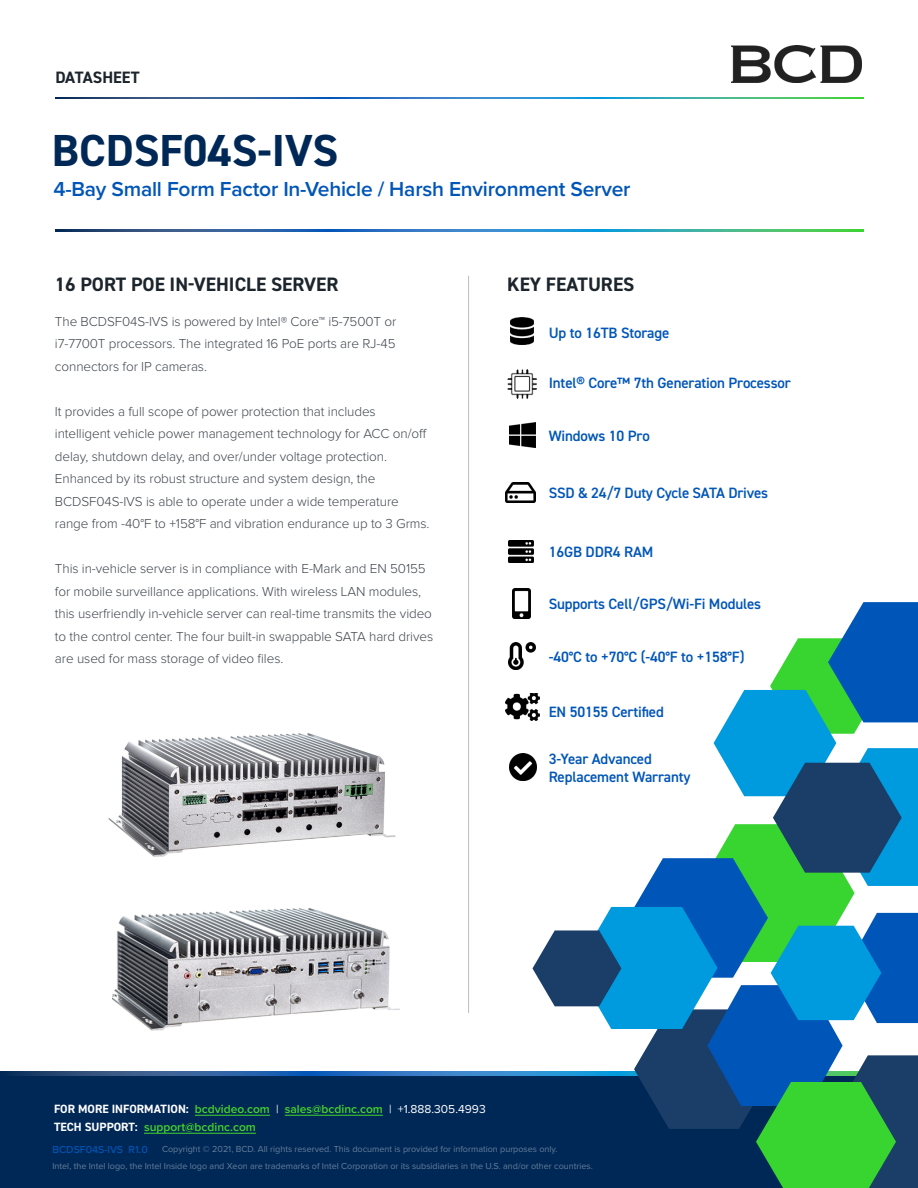
<style>
.page{position:relative;width:918px;height:1188px;background:#fff}
.page>*{position:absolute;margin:0;border:0;box-sizing:border-box;transform-origin:0 0}
.t1{font:700 45px "DIN2014";color:#002856}
.t2{font:600 21px "Proxima Nova";letter-spacing:-.01em;color:#0055b8}
.Paragraph_Text{font:700 19.5px "DIN2014";color:#1d252c}
.Paragraph_Text-2{font:700 16.5px "DIN2014";color:#1d252c}
.Model_Numbers{font:600 15px "DIN2014";letter-spacing:-.01em;color:#0055b8}
.Paragraph_Text-3{font:300 13.5px/22.5px "Proxima Nova";letter-spacing:-.005em;color:#3f464c}
.t3{font:600 12px "Proxima Nova";color:#44d62c}
.Footnotes{font:500 10.5px "Proxima Nova";color:#0055b8}
.t4{font:9px "Proxima Nova";color:#667e9a}
.s1{font-family:"DIN2014";font-weight:700;color:#fff}
.s2{font-weight:400;color:#fff}
</style>
<div class="page">
<svg style="left:55px;top:97px;width:809px;height:2px;background:#3085a2"></svg>
<svg style="left:55px;top:229px;width:809px;height:2px;background:#3085a2"></svg>
<hr style="left:468px;top:276px;width:1px;height:737px;background:#bbbec0">
<img style="left:506px;top:482px;width:30px;height:20px">
<img style="left:510px;top:318px;width:24px;height:27px">
<img style="left:509px;top:753px;width:23px;height:27px">
<div style="left:0;top:1075px;width:918px;height:113px;background:#002856"></div>
<svg style="left:0;top:1072px;width:532px;height:3px;background:#2c65a6"></svg>
<hr style="left:195px;top:1115px;width:75px;height:1px;background:#44d62c">
<hr style="left:285px;top:1115px;width:98px;height:1px;background:#44d62c">
<hr style="left:144px;top:1133px;width:112px;height:1px;background:#44d62c">
<img style="left:731px;top:45px;width:131px;height:38px">
<img style="left:510px;top:422px;width:25px;height:26px">
<img style="left:512px;top:588px;width:19px;height:30px">
<img style="left:508px;top:642px;width:24px;height:27px">
<img style="left:509px;top:540px;width:25px;height:22px">
<img style="left:506px;top:693px;width:26px;height:27px">
<svg style="left:532px;top:602px;width:386px;height:586px"></svg>
<img style="left:112px;top:908px;width:288px;height:123px">
<img style="left:108px;top:733px;width:288px;height:124px">
<img style="left:507px;top:369px;width:29px;height:29px">
<p class="Paragraph_Text-2" style="left:55px;top:66px;width:86px">DATASHEET</p>
<p class="t1" style="left:52px;top:120px;width:288px">BCDSF04S-IVS</p>
<p class="t2" style="left:53px;top:174px;width:579px">4-Bay Small Form Factor In-Vehicle / Harsh Environment Server</p>
<p class="Paragraph_Text" style="left:55px;top:271px;width:285px">16 PORT POE IN-VEHICLE SERVER</p>
<p class="Paragraph_Text-3" style="left:55px;top:311px;width:343px">The BCDSF04S-IVS is powered by Intel® Core™ i5-7500T or</p>
<p class="Paragraph_Text-3" style="left:55px;top:333px;width:342px">i7-7700T processors. The integrated 16 PoE ports are RJ-45 connectors for IP cameras.</p>
<p class="Paragraph_Text-3" style="left:55px;top:401px;width:374px">It provides a full scope of power protection that includes intelligent vehicle power management technology for ACC on/off delay, shutdown delay, and over/under voltage protection.</p>
<p class="Paragraph_Text-3" style="left:55px;top:468px;width:376px">Enhanced by its robust structure and system design, the<br>BCDSF04S-IVS is able to operate under a wide temperature range from -40°F to +158°F and vibration endurance up to 3 Grms.</p>
<p class="Paragraph_Text-3" style="left:55px;top:558px;width:380px">This in-vehicle server is in compliance with E-Mark and EN 50155 for mobile surveillance applications. With wireless LAN modules, this userfriendly in-vehicle server can real-time transmits the video to the control center. The four built-in swappable SATA hard drives are used for mass storage of video files.</p>
<p class="Paragraph_Text" style="left:507px;top:271px;width:129px">KEY FEATURES</p>
<p class="Model_Numbers" style="left:549px;top:323px;width:122px">Up to 16TB Storage</p>
<p class="Model_Numbers" style="left:549px;top:373px;width:244px">Intel® Core™ 7th Generation Processor</p>
<p class="Model_Numbers" style="left:549px;top:426px;width:103px">Windows 10 Pro</p>
<p class="Model_Numbers" style="left:549px;top:483px;width:221px">SSD &amp; 24/7 Duty Cycle SATA Drives</p>
<p class="Model_Numbers" style="left:549px;top:542px;width:106px">16GB DDR4 RAM</p>
<p class="Model_Numbers" style="left:549px;top:594px;width:214px">Supports Cell/GPS/Wi-Fi Modules</p>
<p class="Model_Numbers" style="left:549px;top:646px;width:197px">-40°C to +70°C (-40°F to +158°F)</p>
<p class="Model_Numbers" style="left:549px;top:702px;width:117px">EN 50155 Certified</p>
<p class="Model_Numbers" style="left:549px;top:749px;width:105px">3-Year Advanced</p>
<p class="Model_Numbers" style="left:549px;top:767px;width:143px">Replacement Warranty</p>
<p class="t3" style="left:54px;top:1101px;width:433px"><span class="s1">FOR MORE INFORMATION:</span> bcdvideo.com <span class="s2">|</span> sales@bcdinc.com <span class="s2">| +1.888.305.4993</span></p>
<p class="t3" style="left:54px;top:1119px;width:203px"><span class="s1">TECH SUPPORT:</span> support@bcdinc.com</p>
<p class="Footnotes" style="left:52px;top:1142px;width:97px">BCDSF04S-IVS R1.0</p>
<p class="t4" style="left:162px;top:1142px;width:397px">Copyright © 2021, BCD. All rights reserved. This document is provided for information purposes only.</p>
<p class="t4" style="left:52px;top:1160px;width:542px">Intel, the Intel logo, the Intel Inside logo and Xeon are trademarks of Intel Corporation or its subsidiaries in the U.S. and/or other countries.</p>
</div>
